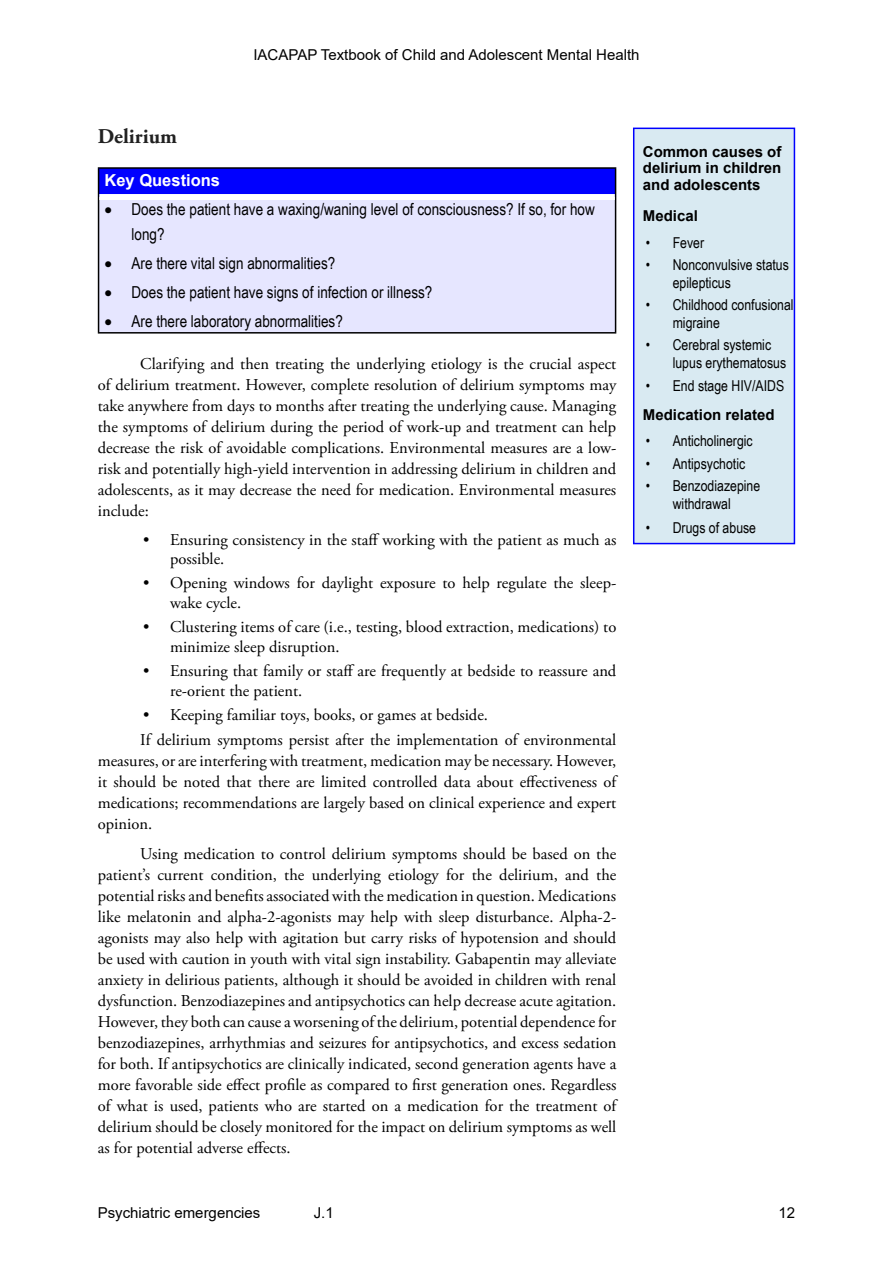
<style>
.page{position:relative;width:893px;height:1263px;background:#fff}
.page>*{position:absolute;margin:0;border:0;box-sizing:border-box;transform-origin:0 0}
.t1{font:700 21px "Adobe Garamond Pro";color:#212121}
.Book_style_1{font:16.5px/21px "Adobe Garamond Pro";color:#000}
.t2{font:16.5px/24.8px "Arial Narrow";color:#000}
.t3{font:700 16.5px "Arial";color:#fff}
.t4{font:15px/18px "Arial Narrow";color:#000}
.t5{font:15px "Arial";color:#000}
.t6{font:700 15px/16.5px "Arial";color:#000;text-align:justify}
</style>
<div class="page">
<div style="left:99px;top:168px;width:517px;height:29px;background:#00f"></div>
<div style="left:99px;top:197px;width:517px;height:136px;background:#e6e6ff"></div>
<hr style="left:98px;top:197px;width:1px;height:135px;background:#000">
<hr style="left:615px;top:197px;width:1px;height:135px;background:#000">
<hr style="left:98px;top:332px;width:518px;height:2px;background:#000">
<hr style="left:98px;top:167px;width:518px;height:2px;background:#000">
<svg style="left:98px;top:169px;width:1px;height:28px"></svg>
<svg style="left:615px;top:169px;width:1px;height:28px"></svg>
<div style="left:99px;top:194px;width:516px;height:6px;background:#fff"></div>
<div style="left:634px;top:128px;width:160px;height:416px;background:#d9eaf2"></div>
<div style="left:633px;top:128px;width:162px;height:416px;border:2px solid #00f"></div>
<p class="t5" style="left:253px;top:45px;width:388px">IACAPAP Textbook of Child and Adolescent Mental Health</p>
<p class="t1" style="left:98px;top:124px;width:81px">Delirium</p>
<p class="t3" style="left:105px;top:169px;width:117px">Key Questions</p>
<p class="t2" style="left:132px;top:196px;width:465px;text-indent:-27px">• Does the patient have a waxing/waning level of consciousness? If so, for how long?</p>
<p class="t2" style="left:105px;top:250px;width:232px">• Are there vital sign abnormalities?</p>
<p class="t2" style="left:105px;top:279px;width:329px">• Does the patient have signs of infection or illness?</p>
<p class="t2" style="left:105px;top:308px;width:240px">• Are there laboratory abnormalities?</p>
<p class="Book_style_1" style="left:98px;top:354px;width:520px;text-align:justify;text-indent:43px">Clarifying and then treating the underlying etiology is the crucial aspect of delirium treatment. However, complete resolution of delirium symptoms may take anywhere from days to months after treating the underlying cause. Managing the symptoms of delirium during the period of work-up and treatment can help decrease the risk of avoidable complications. Environmental measures are a low&shy;risk and potentially high-yield intervention in addressing delirium in children and adolescents, as it may decrease the need for medication. Environmental measures include:</p>
<p class="Book_style_1" style="left:170px;top:530px;width:448px;line-height:19.8px;text-indent:-27px">• Ensuring consistency in the staff working with the patient as much as possible.</p>
<p class="Book_style_1" style="left:170px;top:574px;width:448px;line-height:19.8px;text-indent:-27px">• Opening windows for daylight exposure to help regulate the sleep&shy;wake cycle.</p>
<p class="Book_style_1" style="left:170px;top:618px;width:448px;line-height:19.8px;text-indent:-27px">• Clustering items of care (i.e., testing, blood extraction, medications) to minimize sleep disruption.</p>
<p class="Book_style_1" style="left:170px;top:661px;width:448px;line-height:19.8px;text-indent:-27px">• Ensuring that family or staff are frequently at bedside to reassure and re-orient the patient.</p>
<p class="Book_style_1" style="left:143px;top:705px;width:346px">• Keeping familiar toys, books, or games at bedside.</p>
<p class="Book_style_1" style="left:98px;top:730px;width:520px;text-align:justify;text-indent:43px">If delirium symptoms persist after the implementation of environmental measures, or are interfering with treatment, medication may be necessary. However, it should be noted that there are limited controlled data about effectiveness of medications; recommendations are largely based on clinical experience and expert opinion.</p>
<p class="Book_style_1" style="left:98px;top:843px;width:520px;text-align:justify;text-indent:43px">Using medication to control delirium symptoms should be based on the patient’s current condition, the underlying etiology for the delirium, and the potential risks and benefits associated with the medication in question. Medications like melatonin and alpha-2-agonists may help with sleep disturbance. Alpha-2- agonists may also help with agitation but carry risks of hypotension and should be used with caution in youth with vital sign instability. Gabapentin may alleviate anxiety in delirious patients, although it should be avoided in children with renal dysfunction. Benzodiazepines and antipsychotics can help decrease acute agitation.<br>However, they both can cause a worsening of the delirium, potential dependence for benzodiazepines, arrhythmias and seizures for antipsychotics, and excess sedation for both. If antipsychotics are clinically indicated, second generation agents have a more favorable side effect profile as compared to first generation ones. Regardless of what is used, patients who are started on a medication for the treatment of delirium should be closely monitored for the impact on delirium symptoms as well as for potential adverse effects.</p>
<p class="t6" style="left:643px;top:143px;width:140px">Common causes of delirium in children and adolescents</p>
<p class="t6" style="left:643px;top:208px;width:57px">Medical</p>
<p class="t4" style="left:646px;top:233px;width:60px">• Fever</p>
<p class="t4" style="left:673px;top:255px;width:118px;text-indent:-27px">• Nonconvulsive status epilepticus</p>
<p class="t4" style="left:673px;top:295px;width:122px;text-indent:-27px">• Childhood confusional migraine</p>
<p class="t4" style="left:673px;top:335px;width:115px;text-indent:-27px">• Cerebral systemic lupus erythematosus</p>
<p class="t4" style="left:646px;top:376px;width:140px">• End stage HIV/AIDS</p>
<p class="t6" style="left:643px;top:406px;width:133px">Medication related</p>
<p class="t4" style="left:646px;top:431px;width:108px">• Anticholinergic</p>
<p class="t4" style="left:646px;top:454px;width:101px">• Antipsychotic</p>
<p class="t4" style="left:646px;top:476px;width:116px;text-align:center">• Benzodiazepine withdrawal</p>
<p class="t4" style="left:646px;top:518px;width:112px">• Drugs of abuse</p>
<p class="t5" style="left:98px;top:1202px;width:164px">Psychiatric emergencies</p>
<p class="t5" style="left:314px;top:1202px;width:22px">J.1</p>
<p class="t5" style="left:778px;top:1202px;width:18px">12</p>
</div>
